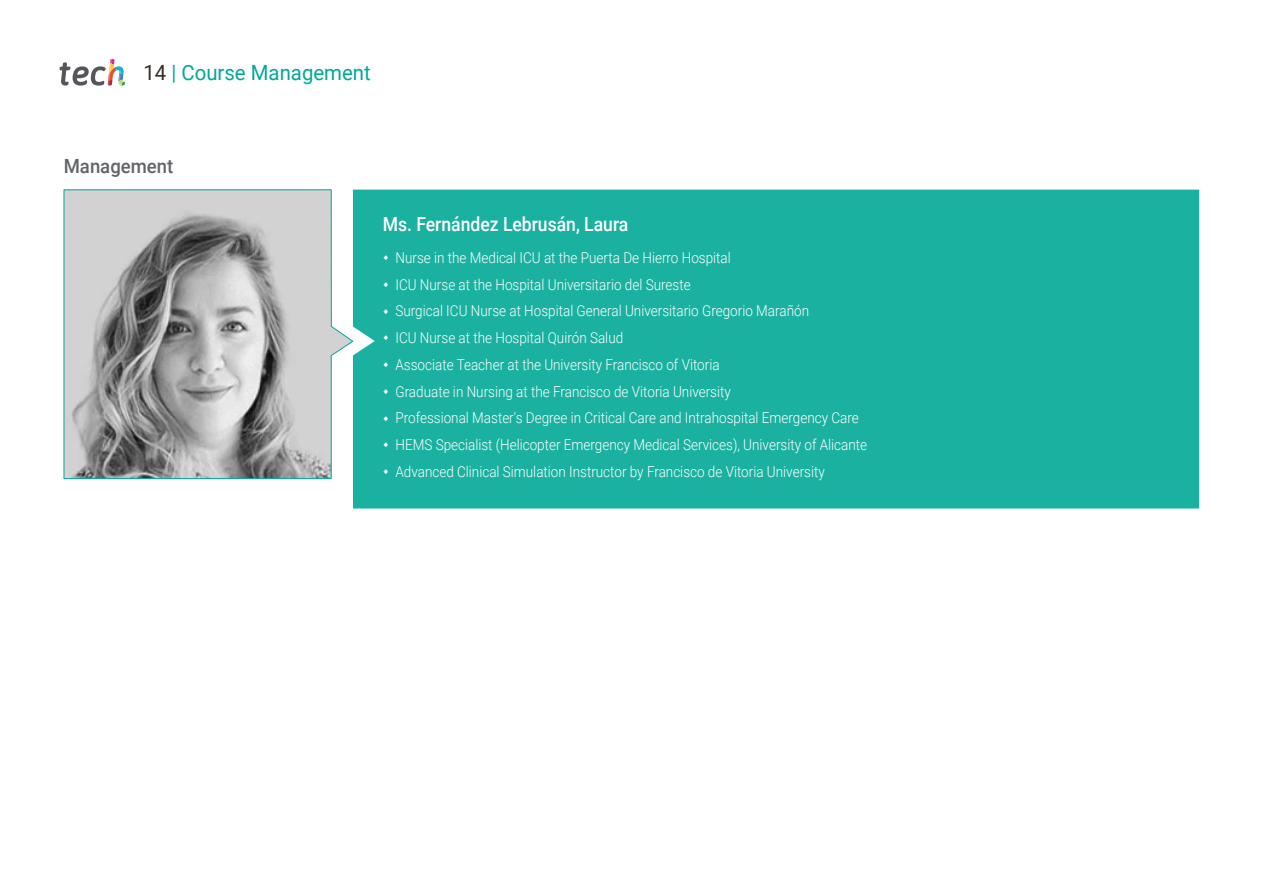
<style>
.page{position:relative;width:1263px;height:893px;background:#fff}
.page>*{position:absolute;margin:0;border:0;box-sizing:border-box;transform-origin:0 0}
.t1{font:21px "Roboto";color:#00a996}
.t2{font:500 19.5px "Roboto";color:#fff;scale:.9 1}
.t3{font:500 19.5px "Roboto";color:#61646a;scale:.95 1}
.t4{font:300 15px/26.7px "Roboto";color:#fff;scale:.9 1}
.s1{color:#312e20}
</style>
<div class="page">
<svg style="left:60px;top:59px;width:65px;height:27px"></svg>
<div style="left:353px;top:190px;width:846px;height:318px;background:#1ab1a0"></div>
<svg style="left:64px;top:189px;width:289px;height:290px;background:#b1b2b2"></svg>
<svg style="left:384px;top:255px;width:4px;height:5px"></svg>
<svg style="left:384px;top:282px;width:4px;height:5px"></svg>
<svg style="left:384px;top:309px;width:4px;height:5px"></svg>
<svg style="left:384px;top:335px;width:4px;height:5px"></svg>
<svg style="left:384px;top:362px;width:4px;height:5px"></svg>
<svg style="left:384px;top:389px;width:4px;height:5px"></svg>
<svg style="left:384px;top:416px;width:4px;height:5px"></svg>
<svg style="left:384px;top:442px;width:4px;height:5px"></svg>
<svg style="left:384px;top:469px;width:4px;height:5px"></svg>
<h1 class="t1" style="left:144px;top:57px;width:229px"><span class="s1">14</span> | Course Management</h1>
<h2 class="t3" style="left:64px;top:152px;width:117px">Management</h2>
<h2 class="t2" style="left:383px;top:210px;width:275px">Ms. Fernández Lebrusán, Laura</h2>
<p class="t4" style="left:395px;top:243px;width:526px">Nurse in the Medical ICU at the Puerta De Hierro Hospital<br>ICU Nurse at the Hospital Universitario del Sureste<br>Surgical ICU Nurse at Hospital General Universitario Gregorio Marañón<br>ICU Nurse at the Hospital Quirón Salud<br>Associate Teacher at the University Francisco of Vitoria<br>Graduate in Nursing at the Francisco de Vitoria University<br>Professional Master's Degree in Critical Care and Intrahospital Emergency Care HEMS Specialist (Helicopter Emergency Medical Services), University of Alicante Advanced Clinical Simulation Instructor by Francisco de Vitoria University</p>
</div>
